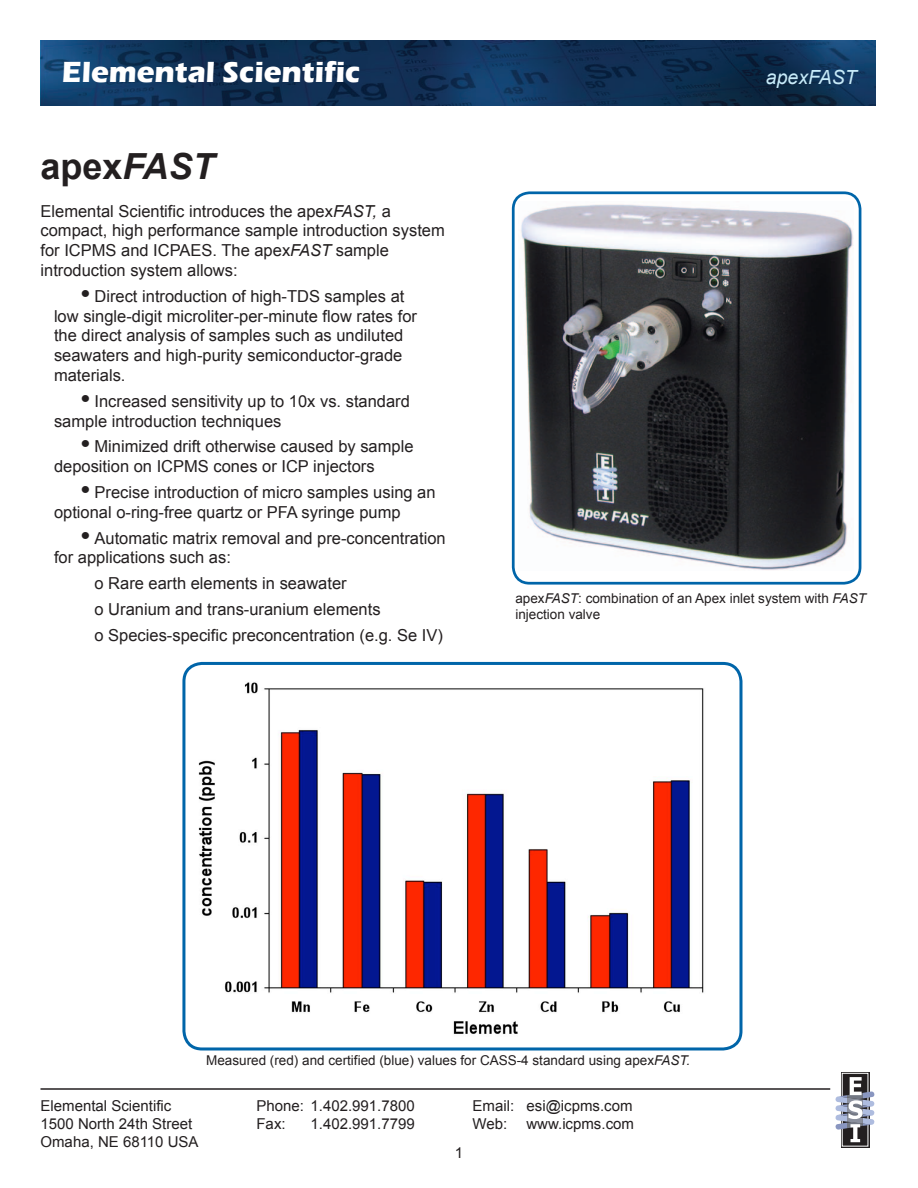
<style>
.page{position:relative;width:918px;height:1188px;background:#fff}
.page>*{position:absolute;margin:0;border:0;box-sizing:border-box;transform-origin:0 0}
.t1{font:700 36px "Arial";color:#231f20}
.t2{font:700 30px "Eras ITC";color:#fff}
.Chart{font:italic 19.5px "Arial";color:#c7eaf8}
.t3{font:16.5px/19.8px "Arial";color:#231f20}
.t4{font:15px "Arial";color:#231f20}
.t5{font:13.5px/16.2px "Arial";color:#231f20}
.s1{font-style:italic}
.s2{font-weight:700;font-size:24.75px}
</style>
<div class="page">
<img style="left:40px;top:40px;width:836px;height:66px">
<hr style="left:40px;top:1088px;width:790px;height:2px;background:#231f20">
<svg style="left:841px;top:1072px;width:28px;height:76px"></svg>
<div style="left:842px;top:1073px;width:26px;height:73px;border:1px solid #fff"></div>
<svg style="left:836px;top:1077px;width:38px;height:65px"></svg>
<img style="left:521px;top:204px;width:332px;height:366px">
<div style="left:512px;top:191px;width:349px;height:394px;border:3px solid #0065a9;border-radius:16px"></div>
<img style="left:186px;top:672px;width:518px;height:375px">
<div style="left:182px;top:662px;width:560px;height:389px;border:3px solid #0065a9;border-radius:18px"></div>
<p class="t2" style="left:62px;top:55px;width:300px">Elemental Scientific</p>
<p class="t1" style="left:40px;top:146px;width:176px">apex<span class="s1">FAST</span></p>
<p class="t3" style="left:40px;top:201px;width:406px">Elemental Scientific introduces the apex<span class="s1">FAST,</span> a compact, high performance sample introduction system for ICPMS and ICPAES. The apex<span class="s1">FAST</span> sample introduction system allows:</p>
<p class="t3" style="left:54px;top:286px;width:365px;text-indent:27px"><span class="s2">•</span> Direct introduction of high-TDS samples at low single-digit microliter-per-minute flow rates for the direct analysis of samples such as undiluted seawaters and high-purity semiconductor-grade materials.</p>
<p class="t3" style="left:54px;top:391px;width:357px;text-indent:27px"><span class="s2">•</span> Increased sensitivity up to 10x vs. standard sample introduction techniques</p>
<p class="t3" style="left:54px;top:437px;width:361px;text-indent:27px"><span class="s2">•</span> Minimized drift otherwise caused by sample deposition on ICPMS cones or ICP injectors</p>
<p class="t3" style="left:54px;top:482px;width:383px;text-indent:27px"><span class="s2">•</span> Precise introduction of micro samples using an optional o-ring-free quartz or PFA syringe pump</p>
<p class="t3" style="left:54px;top:528px;width:393px;text-indent:27px"><span class="s2">•</span> Automatic matrix removal and pre-concentration for applications such as:</p>
<p class="t3" style="left:95px;top:573px;width:254px">o Rare earth elements in seawater</p>
<p class="t3" style="left:95px;top:599px;width:288px">o Uranium and trans-uranium elements</p>
<p class="t3" style="left:95px;top:625px;width:350px">o Species-specific preconcentration (e.g. Se IV)</p>
<p class="Chart" style="left:766px;top:66px;width:92px">apexFAST</p>
<p class="t5" style="left:515px;top:590px;width:352px">apex<span class="s1">FAST</span>: combination of an Apex inlet system with <span class="s1">FAST </span>injection valve</p>
<p class="t5" style="left:206px;top:1052px;width:485px">Measured (red) and certified (blue) values for CASS-4 standard using apex<span class="s1">FAST.</span></p>
<p class="t4" style="left:40px;top:1098px;width:132px">Elemental Scientific</p>
<p class="t4" style="left:256px;top:1098px;width:160px">Phone: 1.402.991.7800</p>
<p class="t4" style="left:472px;top:1098px;width:162px">Email: esi@icpms.com</p>
<p class="t4" style="left:40px;top:1116px;width:153px">1500 North 24th Street</p>
<p class="t4" style="left:256px;top:1116px;width:31px">Fax:</p>
<p class="t4" style="left:310px;top:1116px;width:106px">1.402.991.7799</p>
<p class="t4" style="left:472px;top:1116px;width:36px">Web:</p>
<p class="t4" style="left:526px;top:1116px;width:109px">www.icpms.com</p>
<p class="t4" style="left:40px;top:1134px;width:160px">Omaha, NE 68110 USA</p>
<p class="t4" style="left:455px;top:1145px;width:10px">1</p>
</div>
